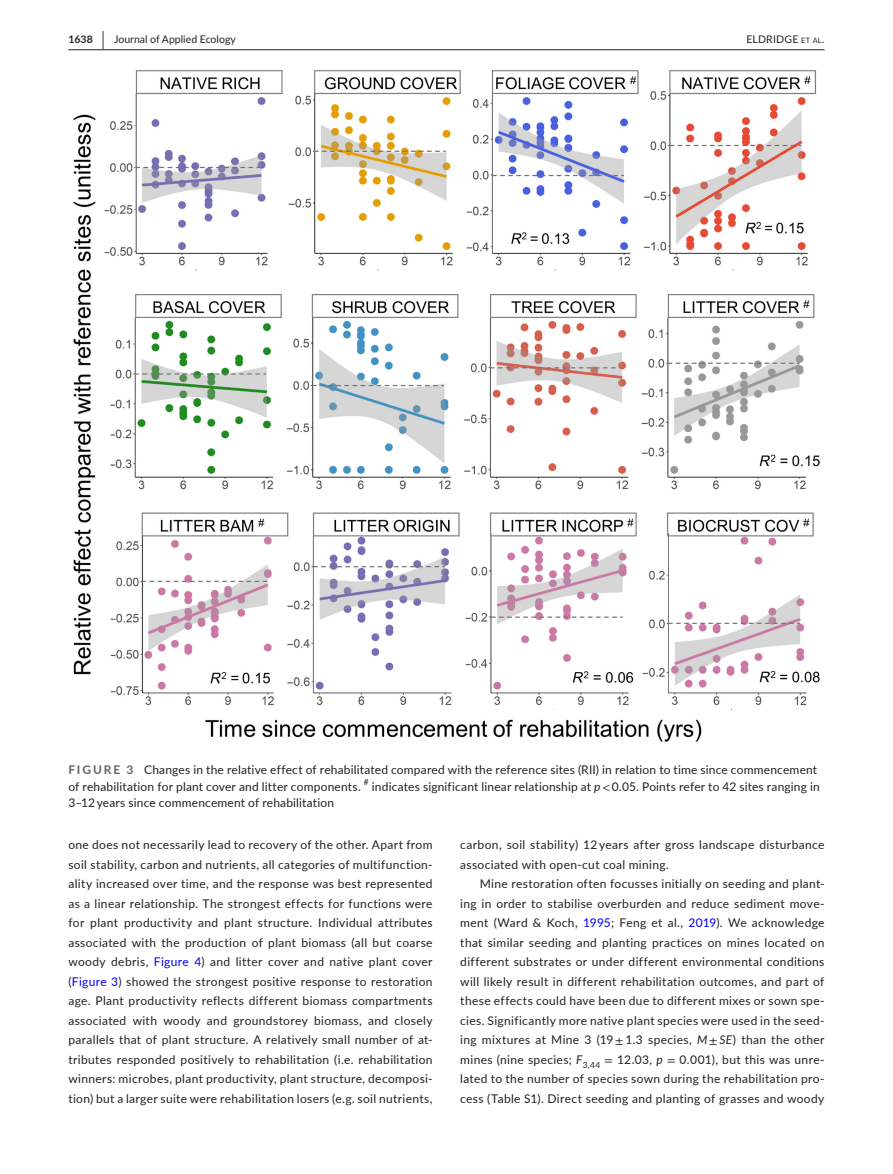
<style>
.page{position:relative;width:893px;height:1174px;background:#fff}
.page>*{position:absolute;margin:0;border:0;box-sizing:border-box;transform-origin:0 0}
.t1{font:12px/19.5px "Lato";letter-spacing:.015em;color:#231f20;text-align:justify}
.t2{font:10.5px "Lato";color:#231f20}
.t3{font:10.5px "Lato";letter-spacing:.02em;color:#231f20}
.t4{font:700 10.5px "Lato";color:#231f20}
.s1{font-size:19.5px}
.s2{font-size:7.35px}
.s3{font-style:inherit}
.s4{font-weight:700;color:#636366}
.s5{font-style:italic}
.s6{font-family:"STIX"}
.s7{color:#00f}
</style>
<div class="page">
<hr style="left:68px;top:49px;width:756px;height:1px;background:#231f20">
<img style="left:73px;top:70px;width:747px;height:672px">
<p class="t4" style="left:68px;top:31px;width:37px">1638 <span class="s1">|</span></p>
<p class="t2" style="left:114px;top:31px;width:123px">Journal of Applied Ecology</p>
<p class="t3" style="left:746px;top:31px;width:80px">ELDRIDGE <span class="s2">et al</span><span class="s3">.</span></p>
<p class="t1" style="left:68px;top:761px;width:753px;line-height:16.5px;text-align:left"><span class="s4">FIGURE 3</span> Changes in the relative effect of rehabilitated compared with the reference sites (RII) in relation to time since commencement of rehabilitation for plant cover and litter components. <sup>#</sup> indicates significant linear relationship at <span class="s5">p</span><span class="s6">&lt;</span> 0.05. Points refer to 42 sites ranging in<br>3–12 years since commencement of rehabilitation</p>
<p class="t1" style="left:68px;top:834px;width:366px">one does not necessarily lead to recovery of the other. Apart from soil stability, carbon and nutrients, all categories of multifunction&shy;ality increased over time, and the response was best represented as a linear relationship. The strongest effects for functions were for plant productivity and plant structure. Individual attributes associated with the production of plant biomass (all but coarse woody debris, <span class="s7">Figure 4</span>) and litter cover and native plant cover (<span class="s7">Figure 3</span>) showed the strongest positive response to restoration age. Plant productivity reflects different biomass compartments associated with woody and groundstorey biomass, and closely parallels that of plant structure. A relatively small number of at&shy;tributes responded positively to rehabilitation (i.e. rehabilitation winners: microbes, plant productivity, plant structure, decomposi&shy;tion) but a larger suite were rehabilitation losers (e.g. soil nutrients,</p>
<p class="t1" style="left:460px;top:834px;width:366px">carbon, soil stability) 12 years after gross landscape disturbance associated with open-cut coal mining.</p>
<p class="t1" style="left:460px;top:873px;width:366px;text-indent:20px">Mine restoration often focusses initially on seeding and plant&shy;ing in order to stabilise overburden and reduce sediment move&shy;ment (Ward &amp; Koch, <span class="s7">1995</span>; Feng et al., <span class="s7">2019</span>). We acknowledge that similar seeding and planting practices on mines located on different substrates or under different environmental conditions will likely result in different rehabilitation outcomes, and part of these effects could have been due to different mixes or sown spe&shy;cies. Significantly more native plant species were used in the seed&shy;ing mixtures at Mine 3 (19 <span class="s6">±</span> 1.3 species, <span class="s5">M</span> <span class="s6">±</span><span class="s5">SE</span>) than the other mines (nine species; <span class="s5">F</span><sub>3,44</sub> <span class="s6">=</span> 12.03, <span class="s5">p</span> <span class="s6">=</span> 0.001), but this was unre&shy;lated to the number of species sown during the rehabilitation pro&shy;cess (Table S1). Direct seeding and planting of grasses and woody</p>
</div>
